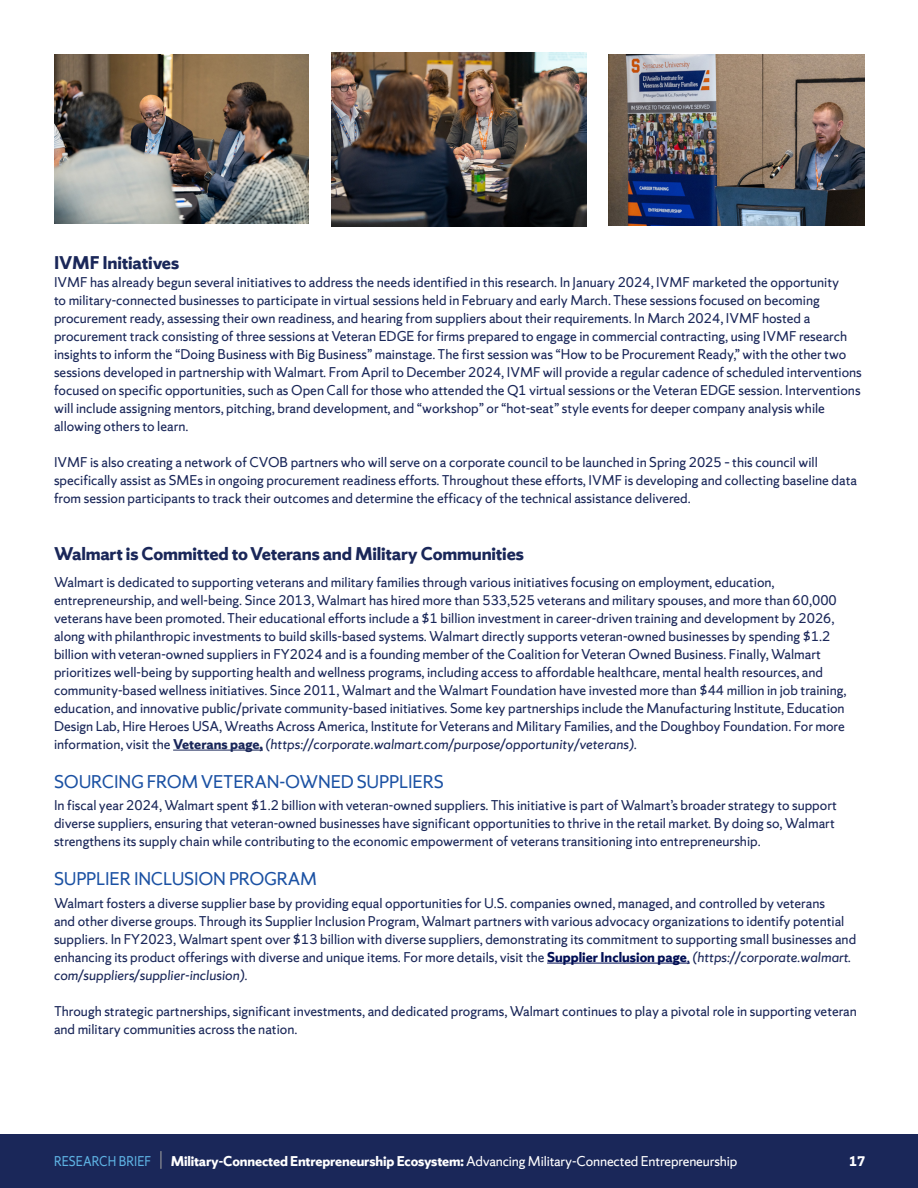
<style>
.page{position:relative;width:918px;height:1188px;background:#fff}
.page>*{position:absolute;margin:0;border:0;box-sizing:border-box;transform-origin:0 0}
.Head_3{font:19.5px "Sherman Sans";letter-spacing:-.01em;color:#1b51a3}
.Head_2{font:700 19.5px "Sherman Sans";letter-spacing:-.01em;color:#1a2759}
.Main_body_text{font:700 19.5px "Sherman Sans";letter-spacing:-.01em;color:#1a2759}
.Main_body_text-2{font:15px/18px "Sherman Sans";color:#1a2759}
.Body_Text{font:700 15px "Sherman Sans";letter-spacing:-.01em;color:#fff}
.Body_Text-2{font:15px "Sherman Sans";color:#5eb3e4;scale:.9 1}
.s1{font-weight:700}
.s2{font-style:italic}
.s3{font-weight:700;color:#000e54}
.s4{color:#000e54}
.s5{font-weight:400}
</style>
<div class="page">
<div style="left:0;top:1134px;width:918px;height:54px;background:#1a2759"></div>
<svg style="left:160px;top:1151px;width:1px;height:18px"></svg>
<hr style="left:173px;top:750px;width:90px;height:1px;background:#1a2759">
<hr style="left:547px;top:963px;width:143px;height:1px;background:#000e54">
<img style="left:331px;top:52px;width:256px;height:174px">
<img style="left:608px;top:54px;width:257px;height:171px">
<img style="left:54px;top:54px;width:254px;height:170px">
<p class="Main_body_text" style="left:54px;top:250px;width:127px">IVMF Initiatives</p>
<p class="Main_body_text-2" style="left:54px;top:273px;width:809px">IVMF has already begun several initiatives to address the needs identified in this research. In January 2024, IVMF marketed the opportunity<br>to military-connected businesses to participate in virtual sessions held in February and early March. These sessions focused on becoming procurement ready, assessing their own readiness, and hearing from suppliers about their requirements. In March 2024, IVMF hosted a procurement track consisting of three sessions at Veteran EDGE for firms prepared to engage in commercial contracting, using IVMF research insights to inform the “Doing Business with Big Business” mainstage. The first session was “How to be Procurement Ready,” with the other two sessions developed in partnership with Walmart. From April to December 2024, IVMF will provide a regular cadence of scheduled interventions focused on specific opportunities, such as Open Call for those who attended the Q1 virtual sessions or the Veteran EDGE session. Interventions will include assigning mentors, pitching, brand development, and “workshop” or “hot-seat” style events for deeper company analysis while allowing others to learn.</p>
<p class="Main_body_text-2" style="left:54px;top:453px;width:804px">IVMF is also creating a network of CVOB partners who will serve on a corporate council to be launched in Spring 2025 – this council will specifically assist as SMEs in ongoing procurement readiness efforts. Throughout these efforts, IVMF is developing and collecting baseline data from session participants to track their outcomes and determine the efficacy of the technical assistance delivered.</p>
<p class="Head_2" style="left:54px;top:541px;width:471px">Walmart is Committed to Veterans and Military Communities</p>
<p class="Main_body_text-2" style="left:54px;top:573px;width:794px">Walmart is dedicated to supporting veterans and military families through various initiatives focusing on employment, education, entrepreneurship, and well-being. Since 2013, Walmart has hired more than 533,525 veterans and military spouses, and more than 60,000 veterans have been promoted. Their educational efforts include a $1 billion investment in career-driven training and development by 2026, along with philanthropic investments to build skills-based systems. Walmart directly supports veteran-owned businesses by spending $1.2 billion with veteran-owned suppliers in FY2024 and is a founding member of the Coalition for Veteran Owned Business. Finally, Walmart prioritizes well-being by supporting health and wellness programs, including access to affordable healthcare, mental health resources, and community-based wellness initiatives. Since 2011, Walmart and the Walmart Foundation have invested more than $44 million in job training, education, and innovative public/private community-based initiatives. Some key partnerships include the Manufacturing Institute, Education Design Lab, Hire Heroes USA, Wreaths Across America, Institute for Veterans and Military Families, and the Doughboy Foundation. For more information, visit the <span class="s1">Veterans page,</span> <span class="s2">(https://corporate.walmart.com/purpose/opportunity/veterans).</span></p>
<p class="Head_3" style="left:54px;top:770px;width:391px">SOURCING FROM VETERAN-OWNED SUPPLIERS</p>
<p class="Main_body_text-2" style="left:54px;top:796px;width:784px">In fiscal year 2024, Walmart spent $1.2 billion with veteran-owned suppliers. This initiative is part of Walmart’s broader strategy to support diverse suppliers, ensuring that veteran-owned businesses have significant opportunities to thrive in the retail market. By doing so, Walmart strengthens its supply chain while contributing to the economic empowerment of veterans transitioning into entrepreneurship.</p>
<p class="Head_3" style="left:54px;top:867px;width:265px">SUPPLIER INCLUSION PROGRAM</p>
<p class="Main_body_text-2" style="left:54px;top:894px;width:804px">Walmart fosters a diverse supplier base by providing equal opportunities for U.S. companies owned, managed, and controlled by veterans<br>and other diverse groups. Through its Supplier Inclusion Program, Walmart partners with various advocacy organizations to identify potential suppliers. In FY2023, Walmart spent over $13 billion with diverse suppliers, demonstrating its commitment to supporting small businesses and enhancing its product offerings with diverse and unique items. For more details, visit the <span class="s3">Supplier Inclusion page</span><span class="s4">,</span> <span class="s2">(https://corporate.walmart. com/suppliers/supplier-inclusion).</span></p>
<p class="Main_body_text-2" style="left:54px;top:1002px;width:804px">Through strategic partnerships, significant investments, and dedicated programs, Walmart continues to play a pivotal role in supporting veteran and military communities across the nation.</p>
<p class="Body_Text-2" style="left:54px;top:1152px;width:109px">RESEARCH BRIEF</p>
<p class="Body_Text" style="left:171px;top:1152px;width:568px">Military-Connected Entrepreneurship Ecosystem: <span class="s5">Advancing Military-Connected Entrepreneurship</span></p>
<p class="Body_Text" style="left:849px;top:1152px;width:18px">17</p>
</div>
